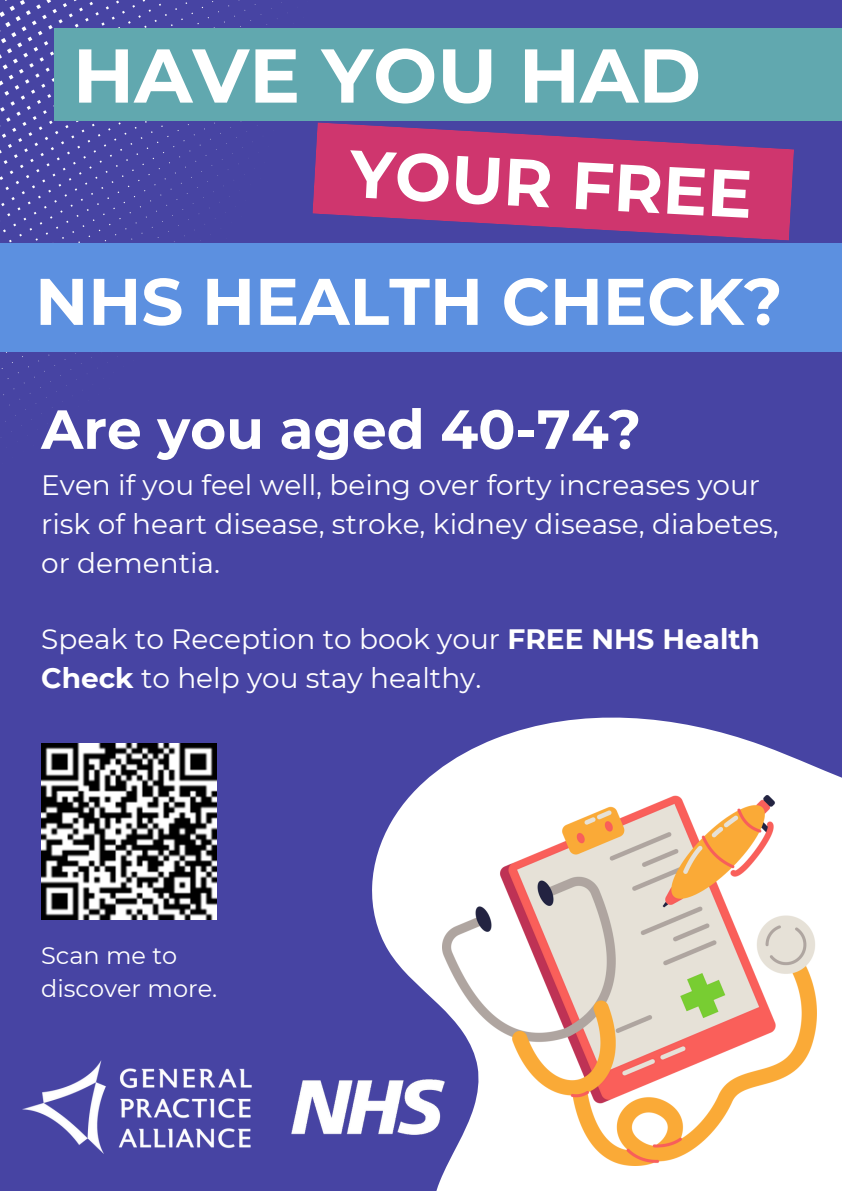
<style>
.page{position:relative;width:842px;height:1191px;background:#fff}
.page>*{position:absolute;margin:0;border:0;box-sizing:border-box;transform-origin:0 0}
.t1{font:700 76px "Montserrat";color:#fff}
.t2{font:700 66.7px "Montserrat";color:#fff}
.t3{font:700 65.7px "Montserrat";color:#fff}
.t4{font:700 55px "Montserrat";color:#fff}
.t5{font:28px/39px "Montserrat";color:#fff}
.t6{font:24px/33px "Montserrat";color:#fff}
.s1{font-weight:700}
</style>
<div class="page">
<div style="left:0;top:0;width:842px;height:1190px;background:#4744a3"></div>
<svg style="left:0;top:0;width:312px;height:432px"></svg>
<div style="left:54px;top:28px;width:788px;height:93px;background:#61a8af"></div>
<svg style="left:312px;top:122px;width:482px;height:118px;fill:#cf366e"></svg>
<svg style="left:372px;top:717px;width:470px;height:473px;fill:#fff"></svg>
<div style="left:0;top:243px;width:842px;height:108px;background:#5c90e0"></div>
<img style="left:442px;top:795px;width:374px;height:370px">
<img style="left:22px;top:1060px;width:230px;height:93px">
<img style="left:41px;top:743px;width:176px;height:176px">
<img style="left:292px;top:1079px;width:153px;height:55px">
<h2 class="t1" style="left:73px;top:29px;width:630px">HAVE YOU HAD</h2>
<h3 class="t2" style="left:352px;top:132px;width:404px;rotate:3deg">YOUR FREE</h3>
<h1 class="t3" style="left:35px;top:261px;width:749px">NHS HEALTH CHECK?</h1>
<p class="t4" style="left:41px;top:395px;width:601px">Are you aged 40-74?</p>
<h2 class="t5" style="left:41px;top:465px;width:739px">Even if you feel well, being over forty increases your risk of heart disease, stroke, kidney disease, diabetes, or dementia.</h2>
<h4 class="t5" style="left:41px;top:619px;width:720px">Speak to Reception to book your <span class="s1">FREE NHS Health<br>Check</span> to help you stay healthy.</h4>
<h4 class="t6" style="left:41px;top:938px;width:178px">Scan me to discover more.</h4>
</div>
